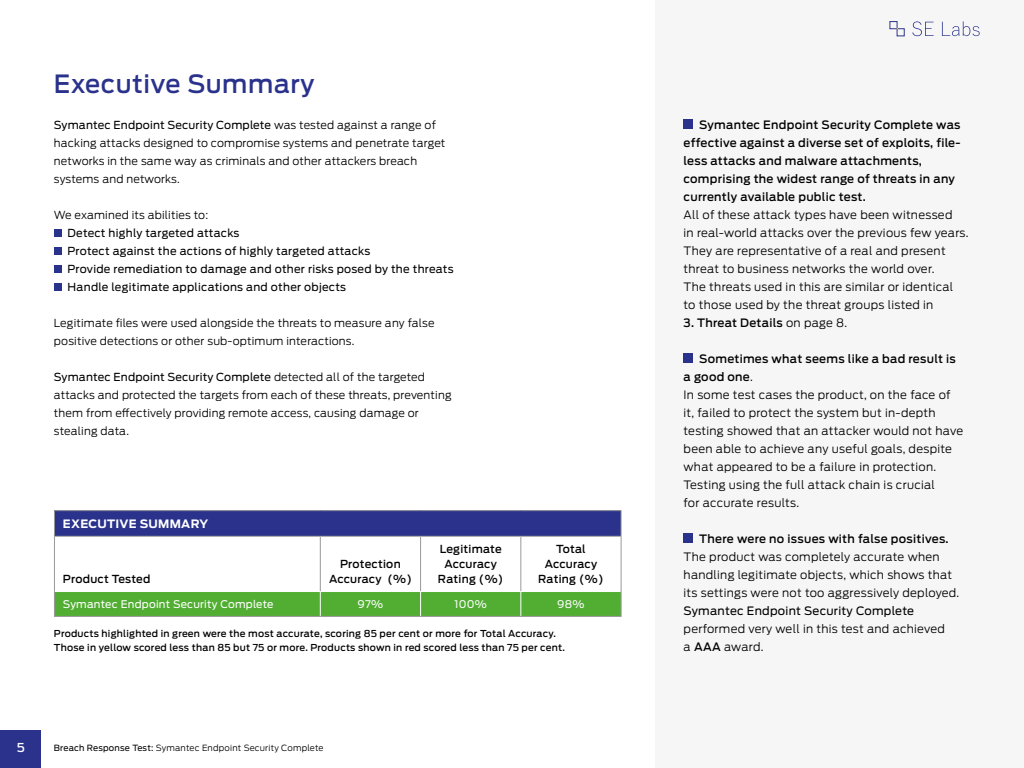
<style>
.page{position:relative;width:1024px;height:768px;background:#fff}
.page>*{position:absolute;margin:0;border:0;box-sizing:border-box;transform-origin:0 0}
.t1{font:500 25px "Antenna";letter-spacing:.025em;color:#2a328c}
.t2{font:500 12.2px "Antenna";color:#fff}
.t3{font:300 11.5px/18px "Antenna";letter-spacing:.025em;color:#000}
.t4{font:500 11.5px/18px "Antenna";letter-spacing:.025em;color:#000}
.t5{font:11.5px "Antenna";letter-spacing:.025em;color:#000}
.t6{font:700 11.5px "Antenna";letter-spacing:.025em;color:#fff}
.t7{font:300 11px/18px "Antenna";letter-spacing:.015em;color:#000}
.t8{font:11px/18px "Antenna";letter-spacing:.025em;color:#000}
.t9{font:500 11px/15px "Antenna";letter-spacing:.02em;color:#000;text-align:center}
.t10{font:10.5px "Antenna";letter-spacing:.025em;color:#fff}
.t11{font:500 9.5px/14px "Antenna";letter-spacing:.025em;color:#000}
.t12{font:300 8.5px "Antenna";letter-spacing:.025em;color:#000}
.s1{font-weight:400}
.s2{font-weight:300}
.s3{font-weight:500}
</style>
<div class="page">
<div style="left:0;top:730px;width:41px;height:38px;background:#2a328c"></div>
<div style="left:655px;top:0;width:369px;height:768px;background:#f6f6f6"></div>
<div style="left:54px;top:229px;width:8px;height:8px;background:#2a328c"></div>
<div style="left:54px;top:247px;width:8px;height:8px;background:#2a328c"></div>
<div style="left:54px;top:265px;width:8px;height:8px;background:#2a328c"></div>
<div style="left:54px;top:283px;width:8px;height:8px;background:#2a328c"></div>
<svg style="left:912px;top:21px;width:22px;height:15px"></svg>
<svg style="left:942px;top:21px;width:38px;height:15px"></svg>
<div style="left:890px;top:21px;width:7px;height:8px;border:1px solid #2c3689"></div>
<div style="left:897px;top:28px;width:8px;height:8px;border:1px solid #2c3689"></div>
<div style="left:54px;top:511px;width:567px;height:25px;background:#2a328c"></div>
<svg style="left:319px;top:537px;width:302px;height:54px"></svg>
<hr style="left:54px;top:536px;width:266px;height:1px;background:#999">
<hr style="left:320px;top:536px;width:101px;height:1px;background:#999">
<hr style="left:421px;top:536px;width:100px;height:1px;background:#999">
<hr style="left:521px;top:536px;width:101px;height:1px;background:#999">
<hr style="left:320px;top:537px;width:1px;height:54px;background:#999">
<hr style="left:420px;top:537px;width:1px;height:54px;background:#999">
<hr style="left:520px;top:537px;width:1px;height:54px;background:#999">
<hr style="left:54px;top:510px;width:266px;height:1px;background:#999">
<svg style="left:54px;top:511px;width:1px;height:25px"></svg>
<hr style="left:320px;top:510px;width:101px;height:1px;background:#999">
<hr style="left:421px;top:510px;width:100px;height:1px;background:#999">
<hr style="left:521px;top:510px;width:101px;height:1px;background:#999">
<svg style="left:621px;top:511px;width:1px;height:25px"></svg>
<hr style="left:54px;top:537px;width:1px;height:55px;background:#999">
<hr style="left:621px;top:537px;width:1px;height:55px;background:#999">
<div style="left:54px;top:592px;width:568px;height:24px;background:#51ae32"></div>
<hr style="left:54px;top:616px;width:266px;height:1px;background:#999">
<hr style="left:320px;top:616px;width:101px;height:1px;background:#999">
<hr style="left:421px;top:616px;width:100px;height:1px;background:#999">
<hr style="left:521px;top:616px;width:101px;height:1px;background:#999">
<div style="left:684px;top:119px;width:9px;height:10px;background:#2a328c"></div>
<div style="left:684px;top:353px;width:9px;height:10px;background:#2a328c"></div>
<div style="left:684px;top:533px;width:9px;height:10px;background:#2a328c"></div>
<h1 class="t1" style="left:54px;top:69px;width:262px">Executive Summary</h1>
<p class="t7" style="left:54px;top:116px;width:393px"><span class="s1">Symantec Endpoint Security Complete</span> was tested against a range of hacking attacks designed to compromise systems and penetrate target networks in the same way as criminals and other attackers breach systems and networks.</p>
<p class="t7" style="left:54px;top:206px;width:156px">We examined its abilities to:</p>
<p class="t8" style="left:68px;top:224px;width:388px">Detect highly targeted attacks<br>Protect against the actions of highly targeted attacks<br>Provide remediation to damage and other risks posed by the threats Handle legitimate applications and other objects</p>
<p class="t7" style="left:54px;top:314px;width:382px">Legitimate files were used alongside the threats to measure any false positive detections or other sub-optimum interactions.</p>
<p class="t7" style="left:54px;top:368px;width:399px"><span class="s1">Symantec Endpoint Security Complete</span> detected all of the targeted attacks and protected the targets from each of these threats, preventing them from effectively providing remote access, causing damage or stealing data.</p>
<p class="t6" style="left:63px;top:517px;width:147px">EXECUTIVE SUMMARY</p>
<p class="t9" style="left:63px;top:572px;width:89px">Product Tested</p>
<p class="t9" style="left:329px;top:557px;width:84px">Protection<br>Accuracy (%)</p>
<p class="t9" style="left:438px;top:542px;width:67px">Legitimate<br>Accuracy<br>Rating (%)</p>
<p class="t9" style="left:538px;top:542px;width:67px">Total<br>Accuracy<br>Rating (%)</p>
<p class="t10" style="left:63px;top:598px;width:212px">Symantec Endpoint Security Complete</p>
<p class="t10" style="left:358px;top:598px;width:27px">97%</p>
<p class="t10" style="left:454px;top:598px;width:34px">100%</p>
<p class="t10" style="left:557px;top:598px;width:29px">98%</p>
<p class="t11" style="left:54px;top:626px;width:513px">Products highlighted in green were the most accurate, scoring 85 per cent or more for Total Accuracy.<br>Those in yellow scored less than 85 but 75 or more. Products shown in red scored less than 75 per cent.</p>
<p class="t2" style="left:17px;top:740px;width:10px">5</p>
<p class="t12" style="left:54px;top:743px;width:271px"><span class="s1">Breach Response Test:</span> Symantec Endpoint Security Complete</p>
<p class="t4" style="left:684px;top:116px;width:279px;text-indent:16px">Symantec Endpoint Security Complete was effective against a diverse set of exploits, file&shy;less attacks and malware attachments, comprising the widest range of threats in any currently available public test.</p>
<p class="t3" style="left:684px;top:206px;width:287px">All of these attack types have been witnessed<br>in real-world attacks over the previous few years.<br>They are representative of a real and present threat to business networks the world over.<br>The threats used in this are similar or identical<br>to those used by the threat groups listed in</p>
<p class="t4" style="left:684px;top:314px;width:165px">3. Threat Details <span class="s2">on page 8.</span></p>
<p class="t3" style="left:684px;top:350px;width:281px;text-indent:16px"><span class="s3">Sometimes what seems like a bad result is a good one</span>.<br>In some test cases the product, on the face of it, failed to protect the system but in-depth testing showed that an attacker would not have been able to achieve any useful goals, despite what appeared to be a failure in protection.<br>Testing using the full attack chain is crucial<br>for accurate results.</p>
<p class="t4" style="left:699px;top:530px;width:251px">There were no issues with false positives.</p>
<p class="t3" style="left:684px;top:548px;width:277px">The product was completely accurate when handling legitimate objects, which shows that its settings were not too aggressively deployed.</p>
<p class="t5" style="left:684px;top:604px;width:232px">Symantec Endpoint Security Complete</p>
<p class="t3" style="left:684px;top:620px;width:263px">performed very well in this test and achieved a <span class="s3">AAA</span> award.</p>
</div>
